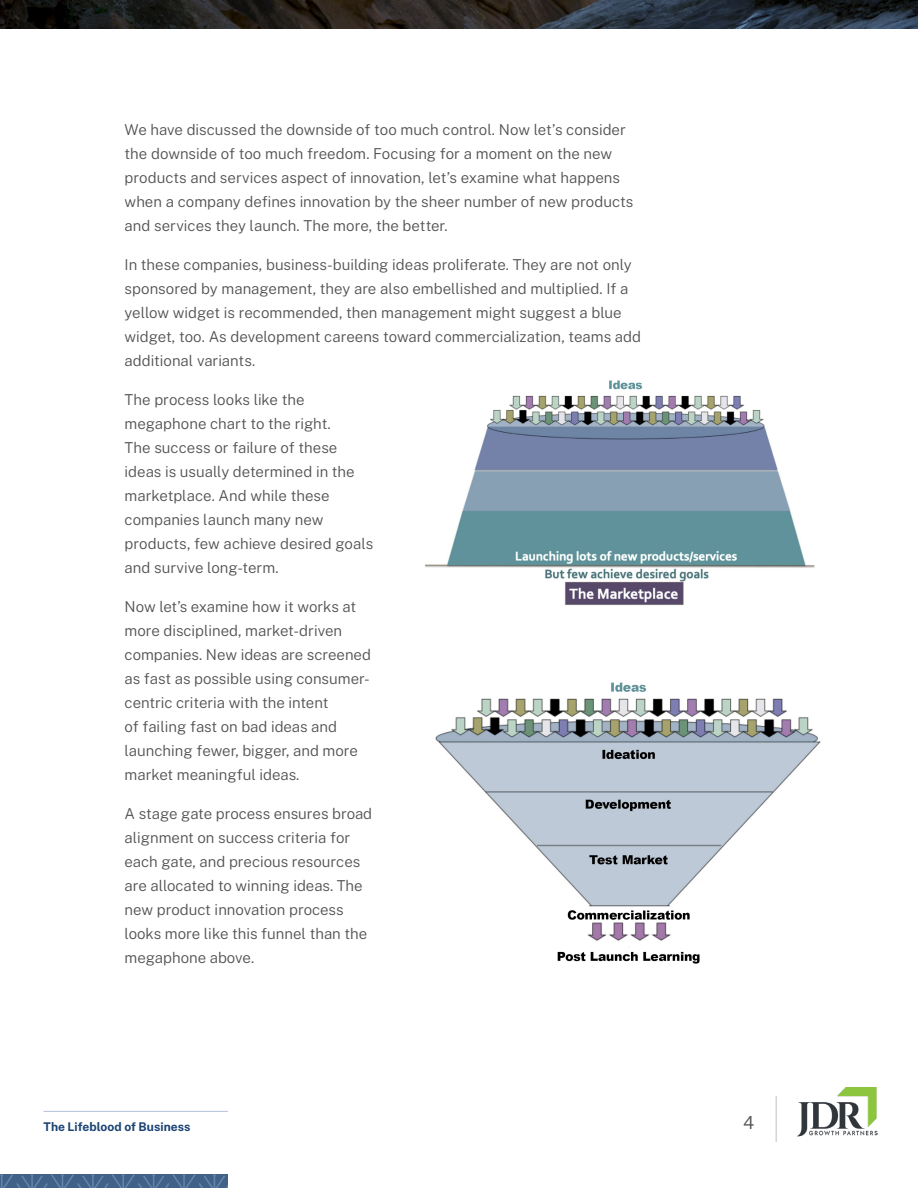
<style>
.page{position:relative;width:918px;height:1188px;background:#fff}
.page>*{position:absolute;margin:0;border:0;box-sizing:border-box;transform-origin:0 0}
.t1{font:300 18px "Public Sans";color:#515151}
.t2{font:300 15px/24px "Public Sans";color:#515151}
.t3{font:700 12px "Public Sans";letter-spacing:.005em;color:#1a4272}
</style>
<div class="page">
<img style="left:797px;top:1088px;width:81px;height:49px">
<hr style="left:776px;top:1096px;width:1px;height:46px;background:#d5d5d5">
<svg style="left:0;top:1174px;width:228px;height:14px;background:#48678d"></svg>
<img style="left:425px;top:380px;width:390px;height:226px">
<img style="left:435px;top:682px;width:386px;height:282px">
<hr style="left:44px;top:1111px;width:184px;height:1px;background:#6185af">
<svg style="left:0;top:0;width:918px;height:28px;background:#242527"></svg>
<p class="t2" style="left:125px;top:117px;width:510px">We have discussed the downside of too much control. Now let’s consider the downside of too much freedom. Focusing for a moment on the new products and services aspect of innovation, let’s examine what happens when a company defines innovation by the sheer number of new products and services they launch. The more, the better.</p>
<p class="t2" style="left:125px;top:252px;width:518px">In these companies, business-building ideas proliferate. They are not only sponsored by management, they are also embellished and multiplied. If a yellow widget is recommended, then management might suggest a blue widget, too. As development careens toward commercialization, teams add additional variants.</p>
<p class="t2" style="left:125px;top:387px;width:250px">The process looks like the megaphone chart to the right.<br>The success or failure of these ideas is usually determined in the marketplace. And while these companies launch many new products, few achieve desired goals and survive long-term.</p>
<p class="t2" style="left:125px;top:594px;width:248px">Now let’s examine how it works at more disciplined, market-driven companies. New ideas are screened as fast as possible using consumer&shy;centric criteria with the intent<br>of failing fast on bad ideas and launching fewer, bigger, and more market meaningful ideas.</p>
<p class="t2" style="left:125px;top:801px;width:249px">A stage gate process ensures broad alignment on success criteria for each gate, and precious resources are allocated to winning ideas. The new product innovation process looks more like this funnel than the megaphone above.</p>
<p class="t3" style="left:44px;top:1118px;width:149px">The Lifeblood of Business</p>
<p class="t1" style="left:743px;top:1110px;width:13px">4</p>
</div>
